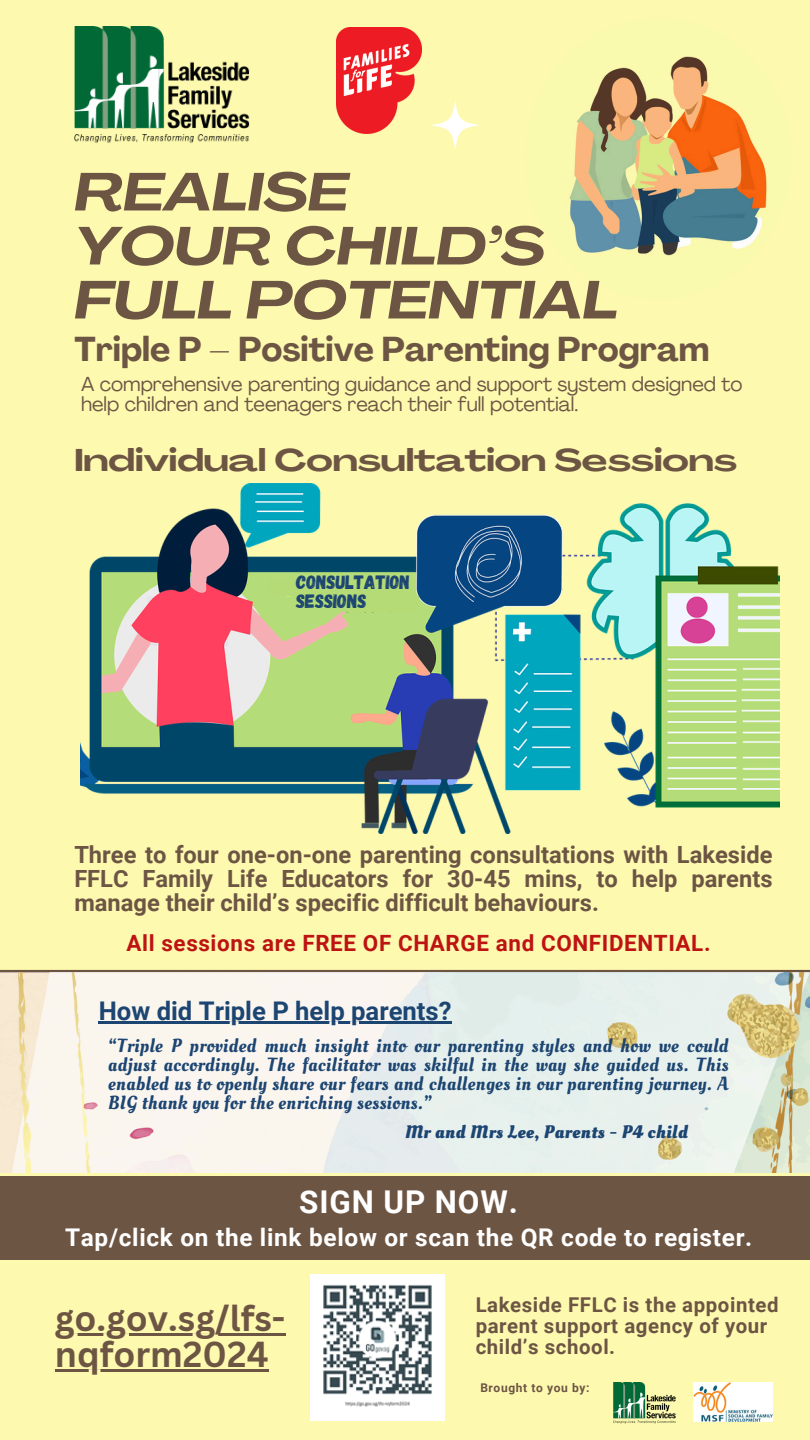
<style>
.page{position:relative;width:810px;height:1440px;background:#fdf9af}
.page>*{position:absolute;margin:0;border:0;box-sizing:border-box;transform-origin:0 0}
.t1{font:italic 700 52.8px/54px "Agrandir Grand";color:#6d5544}
.t2{font:700 35.2px "Canva Sans";color:#6d5544}
.t3{font:700 34px "Agrandir";color:#6d5544}
.t4{font:700 31.4px "Roboto";letter-spacing:.03em;color:#fff}
.t5{font:700 31px "Agrandir Grand";color:#6d5544}
.t6{font:700 25.7px "Roboto";color:#1c4572}
.t7{font:700 24.4px "Roboto";letter-spacing:.03em;color:#fff}
.t8{font:700 23.7px/24px "Roboto";color:#6d5544;text-align:justify}
.t9{font:700 22.4px "Roboto";letter-spacing:.03em;color:#bd1313}
.t10{font:700 20.4px/21px "Roboto";letter-spacing:.03em;color:#6d5544}
.t11{font:20px/20.2px "Agrandir";color:#6d5544}
.t12{font:19.3px "Gagalin";letter-spacing:-.005em;color:#1c4572}
.t13{font:18.9px/18.8px "Oleo Script";letter-spacing:.03em;color:#1c4572;text-align:justify}
.t14{font:700 18.1px "Oleo Script";letter-spacing:.03em;color:#1c4572}
.t15{font:700 12px "Roboto";letter-spacing:.055em;color:#6d5544}
</style>
<div class="page">
<img style="left:81px;top:483px;width:698px;height:350px">
<svg style="left:430px;top:100px;width:50px;height:50px"></svg>
<div style="left:0;top:1177px;width:810px;height:82px;background:#6d5544"></div>
<img style="left:74px;top:26px;width:176px;height:117px">
<img style="left:693px;top:1382px;width:79px;height:39px">
<img style="left:310px;top:1274px;width:134px;height:146px">
<img style="left:525px;top:18px;width:266px;height:281px;border-radius:50%">
<img style="left:614px;top:1382px;width:62px;height:42px">
<div style="left:268px;top:579px;width:144px;height:17px;background:#b4db76"></div>
<div style="left:344px;top:596px;width:75px;height:16px;background:#b4db76"></div>
<hr style="left:0;top:970px;width:810px;height:3px;background:#6d5544">
<img style="left:0;top:973px;width:810px;height:199px">
<img style="left:336px;top:28px;width:86px;height:106px">
<hr style="left:99px;top:1022px;width:353px;height:2px;background:#1c4572">
<hr style="left:55px;top:1333px;width:230px;height:3px;background:#6d5544">
<hr style="left:55px;top:1369px;width:214px;height:3px;background:#6d5544">
<h5 class="t1" style="left:74px;top:170px;width:545px">REALISE<br>YOUR CHILD’S<br>FULL POTENTIAL</h5>
<p class="t3" style="left:74px;top:336px;width:637px">Triple P – Positive Parenting Program</p>
<h6 class="t11" style="left:81px;top:375px;width:663px">A comprehensive parenting guidance and support system designed to help children and teenagers reach their full potential.</h6>
<p class="t5" style="left:74px;top:448px;width:664px">Individual Consultation Sessions</p>
<h6 class="t12" style="left:296px;top:570px;width:115px">CONSULTATION</h6>
<p class="t12" style="left:296px;top:589px;width:72px">SESSIONS</p>
<p class="t8" style="left:74px;top:843px;width:700px">Three to four one-on-one parenting consultations with Lakeside FFLC Family Life Educators for 30-45 mins, to help parents manage their child’s specific difficult behaviours.</p>
<h3 class="t9" style="left:126px;top:930px;width:586px">All sessions are FREE OF CHARGE and CONFIDENTIAL.</h3>
<p class="t6" style="left:99px;top:996px;width:354px">How did Triple P help parents?</p>
<p class="t13" style="left:108px;top:1037px;width:622px">“Triple P provided much insight into our parenting styles and how we could adjust accordingly. The facilitator was skilful in the way she guided us. This enabled us to openly share our fears and challenges in our parenting journey. A BIG thank you for the enriching sessions.”</p>
<p class="t14" style="left:405px;top:1119px;width:284px">Mr and Mrs Lee, Parents - P4 child</p>
<h5 class="t4" style="left:299px;top:1184px;width:220px">SIGN UP NOW.</h5>
<h2 class="t7" style="left:65px;top:1223px;width:689px">Tap/click on the link below or scan the QR code to register.</h2>
<h5 class="t2" style="left:55px;top:1294px;width:232px">go.gov.sg/lfs-</h5>
<p class="t2" style="left:55px;top:1330px;width:215px">nqform2024</p>
<p class="t10" style="left:476px;top:1294px;width:304px">Lakeside FFLC is the appointed parent support agency of your child’s school.</p>
<h1 class="t15" style="left:480px;top:1381px;width:111px">Brought to you by:</h1>
</div>
